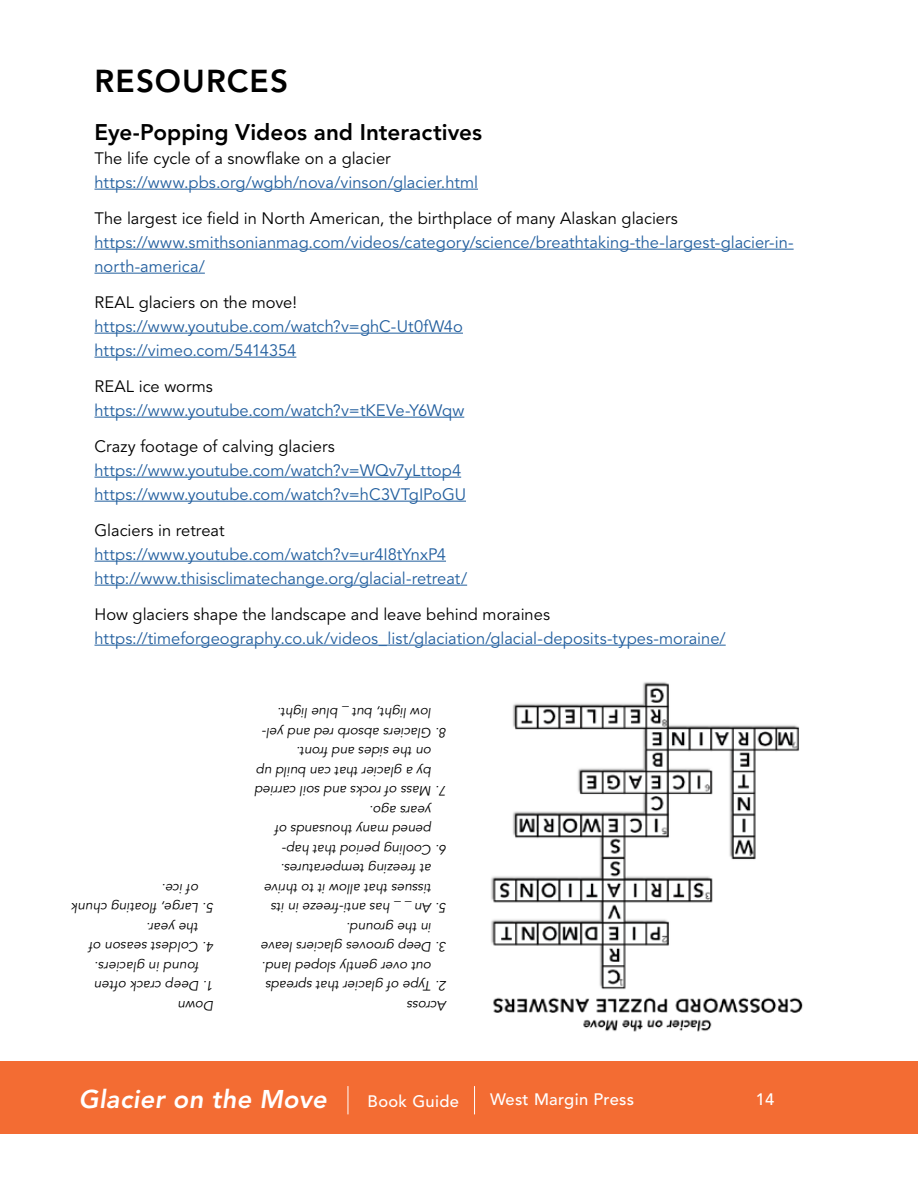
<style>
.page{position:relative;width:918px;height:1188px;background:#fff}
.page>*{position:absolute;margin:0;border:0;box-sizing:border-box;transform-origin:0 0}
.t1{font:800 31.5px "Avenir";letter-spacing:.035em;color:#000}
.t2{font:italic 800 25.5px "Avenir";letter-spacing:.015em;color:#fff}
.t3{font:800 22.5px "Avenir";color:#000}
.t4{font:16.5px/24px "Avenir";color:#215e9e}
.t5{font:16.5px "Avenir";color:#000}
.t6{font:500 16.5px "Avenir";letter-spacing:.02em;color:#fff}
.t7{font:italic 13.5px/19.5px "Avenir";color:#000}
</style>
<div class="page">
<div style="left:0;top:1062px;width:918px;height:72px;background:#f36c33"></div>
<svg style="left:348px;top:1086px;width:1px;height:28px"></svg>
<svg style="left:474px;top:1086px;width:1px;height:28px"></svg>
<hr style="left:94px;top:189px;width:384px;height:1px;background:#215e9e">
<hr style="left:94px;top:249px;width:700px;height:1px;background:#215e9e">
<hr style="left:94px;top:273px;width:111px;height:1px;background:#215e9e">
<hr style="left:94px;top:333px;width:369px;height:1px;background:#215e9e">
<hr style="left:94px;top:357px;width:202px;height:1px;background:#215e9e">
<hr style="left:94px;top:417px;width:370px;height:1px;background:#215e9e">
<hr style="left:94px;top:477px;width:367px;height:1px;background:#215e9e">
<hr style="left:94px;top:501px;width:372px;height:1px;background:#215e9e">
<hr style="left:94px;top:561px;width:352px;height:1px;background:#215e9e">
<hr style="left:94px;top:585px;width:373px;height:1px;background:#215e9e">
<hr style="left:94px;top:645px;width:632px;height:1px;background:#215e9e">
<img style="left:491px;top:682px;width:312px;height:350px">
<h1 class="t1" style="left:94px;top:62px;width:195px">RESOURCES</h1>
<h3 class="t3" style="left:94px;top:118px;width:389px">Eye-Popping Videos and Interactives</h3>
<p class="t5" style="left:94px;top:148px;width:298px">The life cycle of a snowflake on a glacier</p>
<p class="t4" style="left:94px;top:170px;width:385px">https://www.pbs.org/wgbh/nova/vinson/glacier.html</p>
<p class="t5" style="left:94px;top:208px;width:585px">The largest ice field in North American, the birthplace of many Alaskan glaciers</p>
<p class="t4" style="left:94px;top:230px;width:701px">https://www.smithsonianmag.com/videos/category/science/breathtaking-the-largest-glacier-in&shy;north-america/</p>
<p class="t5" style="left:94px;top:292px;width:204px">REAL glaciers on the move!</p>
<p class="t4" style="left:94px;top:314px;width:370px">https://www.youtube.com/watch?v=ghC-Ut0fW4o https://vimeo.com/5414354</p>
<p class="t5" style="left:94px;top:376px;width:120px">REAL ice worms</p>
<p class="t4" style="left:94px;top:398px;width:371px">https://www.youtube.com/watch?v=tKEVe-Y6Wqw</p>
<p class="t5" style="left:94px;top:436px;width:242px">Crazy footage of calving glaciers</p>
<p class="t4" style="left:94px;top:458px;width:373px">https://www.youtube.com/watch?v=WQv7yLttop4 https://www.youtube.com/watch?v=hC3VTgIPoGU</p>
<p class="t5" style="left:94px;top:520px;width:131px">Glaciers in retreat</p>
<p class="t4" style="left:94px;top:542px;width:374px">https://www.youtube.com/watch?v=ur4I8tYnxP4 http://www.thisisclimatechange.org/glacial-retreat/</p>
<p class="t5" style="left:94px;top:604px;width:457px">How glaciers shape the landscape and leave behind moraines</p>
<p class="t4" style="left:94px;top:626px;width:633px">https://timeforgeography.co.uk/videos_list/glaciation/glacial-deposits-types-moraine/</p>
<p class="t7" style="left:447px;top:742px;width:186px;text-align:center;rotate:-180deg">8. Glaciers absorb red and yel&shy;low light, but _ blue light.</p>
<p class="t7" style="left:432px;top:800px;width:178px;text-align:justify;text-indent:-15px;rotate:-180deg">7. Mass of rocks and soil carried by a glacier that can build up on the sides and front.</p>
<p class="t7" style="left:432px;top:859px;width:158px;text-indent:-15px;rotate:-180deg">6. Cooling period that hap&shy;pened many thousands of years ago.</p>
<p class="t7" style="left:199px;top:917px;width:129px;text-indent:-15px;rotate:-180deg">5. Large, floating chunk of ice.</p>
<p class="t7" style="left:432px;top:917px;width:169px;text-indent:-15px;rotate:-180deg">5. An _ _ has anti-freeze in its tissues that allow it to thrive at freezing temperatures.</p>
<p class="t7" style="left:199px;top:956px;width:111px;text-indent:-15px;rotate:-180deg">4. Coldest season of the year.</p>
<p class="t7" style="left:432px;top:956px;width:172px;text-indent:-15px;rotate:-180deg">3. Deep grooves glaciers leave in the ground.</p>
<p class="t7" style="left:214px;top:995px;width:121px;text-align:right;rotate:-180deg">1. Deep crack often found in glaciers.</p>
<p class="t7" style="left:447px;top:995px;width:186px;text-align:right;rotate:-180deg">2. Type of glacier that spreads out over gently sloped land.</p>
<p class="t7" style="left:214px;top:1015px;width:37px;rotate:-180deg">Down</p>
<p class="t7" style="left:447px;top:1015px;width:41px;rotate:-180deg">Across</p>
<h2 class="t2" style="left:79px;top:1084px;width:250px">Glacier on the Move</h2>
<p class="t6" style="left:368px;top:1092px;width:93px">Book Guide</p>
<p class="t6" style="left:490px;top:1090px;width:146px">West Margin Press</p>
<p class="t6" style="left:756px;top:1090px;width:20px">14</p>
</div>
